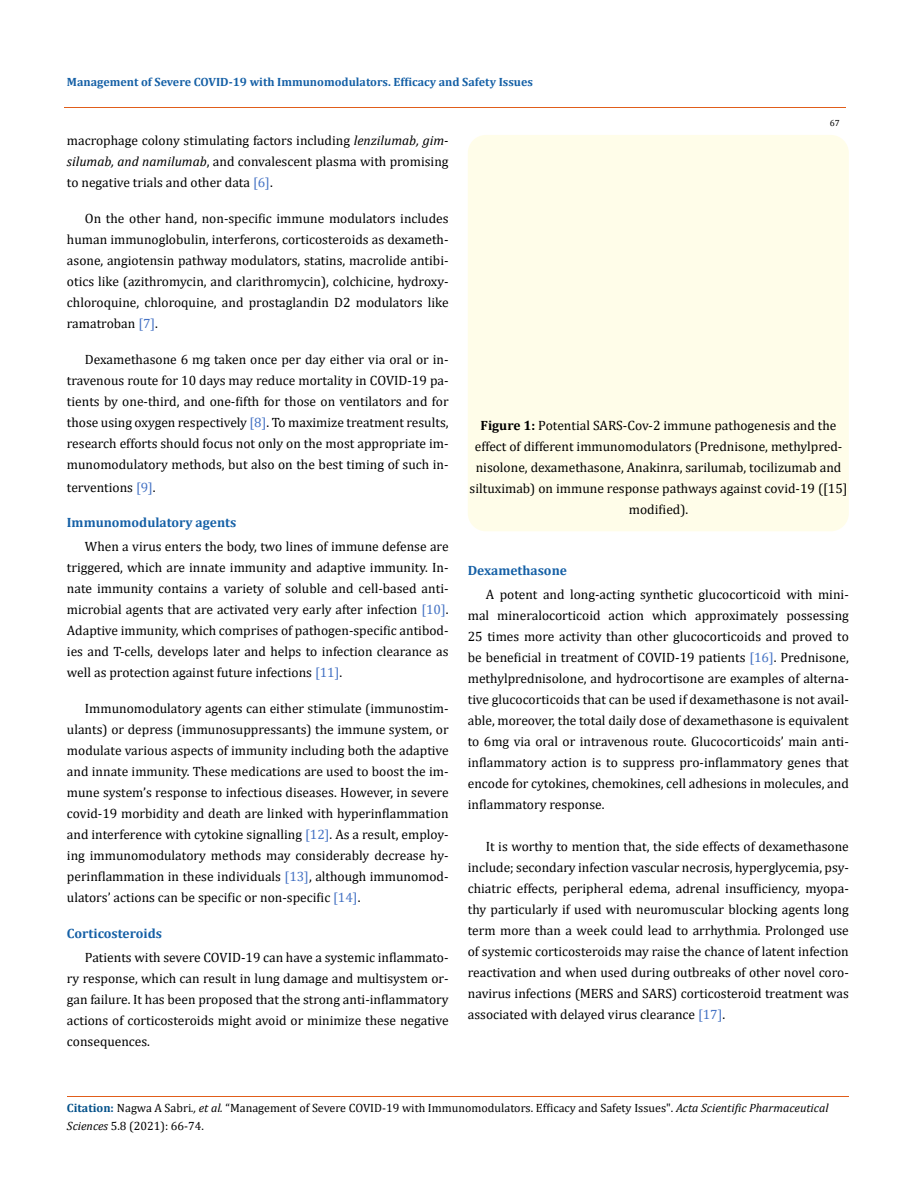
<style>
.page{position:relative;width:917px;height:1188px;background:#fff}
.page>*{position:absolute;margin:0;border:0;box-sizing:border-box;transform-origin:0 0}
.t1{font:13.5px/21px "Cambria";color:#000;text-align:justify}
.t2{font:700 13.5px "Cambria";color:#1560a6}
.t3{font:12px/18px "Cambria";color:#000}
.t4{font:700 12px "Cambria";color:#1560a6}
.t5{font:9px "Cambria";color:#000}
.s1{font-style:italic}
.s2{color:#4472c4}
.s3{font-weight:700}
.s4{font-weight:700;color:#035089}
</style>
<div class="page">
<div style="left:468px;top:135px;width:380px;height:396px;background:#fffde9;border-radius:18px"></div>
<hr style="left:64px;top:108px;width:781px;height:1px;background:#e05d1a">
<hr style="left:67px;top:1096px;width:781px;height:1px;background:#e05d1a">
<p class="t4" style="left:67px;top:73px;width:467px">Management of Severe COVID-19 with Immunomodulators. Efficacy and Safety Issues</p>
<p class="t5" style="left:829px;top:118px;width:11px">67</p>
<p class="t1" style="left:67px;top:130px;width:383px">macrophage colony stimulating factors including <span class="s1">lenzilumab, gim&shy;silumab, and namilumab</span>, and convalescent plasma with promising to negative trials and other data <span class="s2">[6]</span>.</p>
<p class="t1" style="left:67px;top:208px;width:383px;text-indent:18px">On the other hand, non-specific immune modulators includes human immunoglobulin, interferons, corticosteroids as dexameth&shy;asone, angiotensin pathway modulators, statins, macrolide antibi&shy;otics like (azithromycin, and clarithromycin), colchicine, hydroxy&shy;chloroquine, chloroquine, and prostaglandin D2 modulators like ramatroban <span class="s2">[7]</span>.</p>
<p class="t1" style="left:67px;top:349px;width:383px;text-indent:18px">Dexamethasone 6 mg taken once per day either via oral or in&shy;travenous route for 10 days may reduce mortality in COVID-19 pa&shy;tients by one-third, and one-fifth for those on ventilators and for those using oxygen respectively <span class="s2">[8]</span>. To maximize treatment results, research efforts should focus not only on the most appropriate im&shy;munomodulatory methods, but also on the best timing of such in-</p>
<p class="t1" style="left:67px;top:477px;width:90px">terventions <span class="s2">[9]</span>.</p>
<p class="t2" style="left:67px;top:513px;width:171px">Immunomodulatory agents</p>
<p class="t1" style="left:67px;top:536px;width:383px;text-indent:18px">When a virus enters the body, two lines of immune defense are triggered, which are innate immunity and adaptive immunity. In&shy;nate immunity contains a variety of soluble and cell-based anti&shy;microbial agents that are activated very early after infection <span class="s2">[10]</span>.<br>Adaptive immunity, which comprises of pathogen-specific antibod&shy;ies and T-cells, develops later and helps to infection clearance as well as protection against future infections <span class="s2">[11]</span>.</p>
<p class="t1" style="left:67px;top:698px;width:383px;text-indent:18px">Immunomodulatory agents can either stimulate (immunostim&shy;ulants) or depress (immunosuppressants) the immune system, or modulate various aspects of immunity including both the adaptive and innate immunity. These medications are used to boost the im&shy;mune system’s response to infectious diseases. However, in severe covid-19 morbidity and death are linked with hyperinflammation and interference with cytokine signalling <span class="s2">[12]</span>. As a result, employ&shy;ing immunomodulatory methods may considerably decrease hy&shy;perinflammation in these individuals <span class="s2">[13]</span>, although immunomod&shy;ulators’ actions can be specific or non-specific <span class="s2">[14]</span>.</p>
<p class="t2" style="left:67px;top:923px;width:96px">Corticosteroids</p>
<p class="t1" style="left:67px;top:946px;width:383px;text-indent:18px">Patients with severe COVID-19 can have a systemic inflammato&shy;ry response, which can result in lung damage and multisystem or&shy;gan failure. It has been proposed that the strong anti-inflammatory actions of corticosteroids might avoid or minimize these negative consequences.</p>
<p class="t1" style="left:469px;top:414px;width:379px;text-align:center"><span class="s3">Figure 1:</span> Potential SARS-Cov-2 immune pathogenesis and the effect of different immunomodulators (Prednisone, methylpred&shy;nisolone, dexamethasone, Anakinra, sarilumab, tocilizumab and siltuximab) on immune response pathways against covid-19 ([15] modified).</p>
<p class="t2" style="left:468px;top:561px;width:101px">Dexamethasone</p>
<p class="t1" style="left:468px;top:584px;width:382px;text-indent:18px">A potent and long-acting synthetic glucocorticoid with mini&shy;mal mineralocorticoid action which approximately possessing 25 times more activity than other glucocorticoids and proved to be beneficial in treatment of COVID-19 patients <span class="s2">[16]</span>. Prednisone, methylprednisolone, and hydrocortisone are examples of alterna&shy;tive glucocorticoids that can be used if dexamethasone is not avail&shy;able, moreover, the total daily dose of dexamethasone is equivalent to 6mg via oral or intravenous route. Glucocorticoids’ main anti&shy;inflammatory action is to suppress pro-inflammatory genes that encode for cytokines, chemokines, cell adhesions in molecules, and inflammatory response.</p>
<p class="t1" style="left:468px;top:836px;width:382px;text-indent:18px">It is worthy to mention that, the side effects of dexamethasone include; secondary infection vascular necrosis, hyperglycemia, psy&shy;chiatric effects, peripheral edema, adrenal insufficiency, myopa&shy;thy particularly if used with neuromuscular blocking agents long term more than a week could lead to arrhythmia. Prolonged use of systemic corticosteroids may raise the chance of latent infection reactivation and when used during outbreaks of other novel coro&shy;navirus infections (MERS and SARS) corticosteroid treatment was associated with delayed virus clearance <span class="s2">[17]</span>.</p>
<p class="t3" style="left:67px;top:1099px;width:763px"><span class="s4">Citation:</span> Nagwa A Sabri<span class="s1">., et al.</span> “Management of Severe COVID-19 with Immunomodulators. Efficacy and Safety Issues". <span class="s1">Acta Scientific Pharmaceutical<br>Sciences</span> 5.8 (2021): 66-74.</p>
</div>
